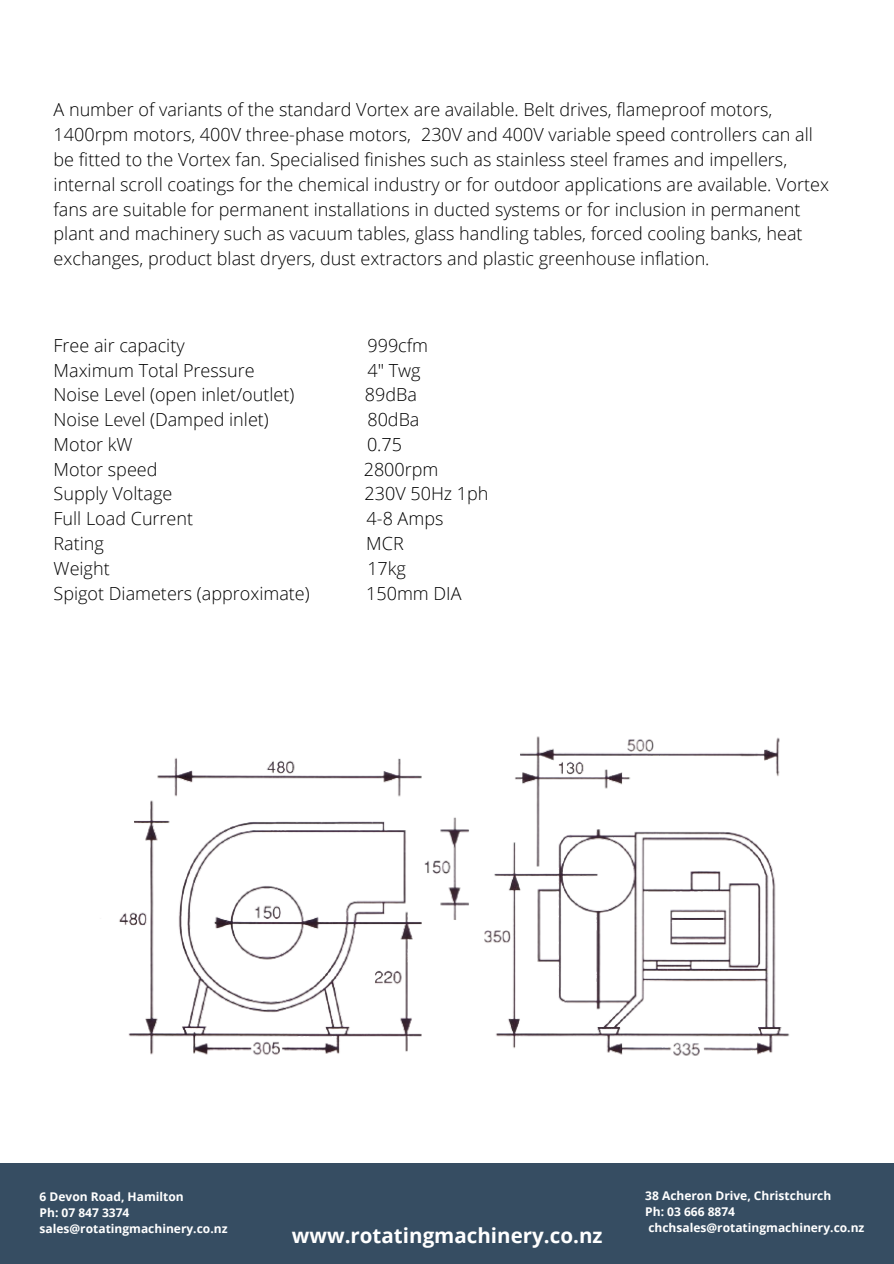
<style>
.page{position:relative;width:894px;height:1264px;background:#fff}
.page>*{position:absolute;margin:0;border:0;box-sizing:border-box;transform-origin:0 0}
.t1{font:700 20.55px "Open Sans";color:#fff}
.t2{font:300 18px/24.8px "Open Sans";color:#000}
.t3{font:700 12px/16px "Open Sans";color:#fff}
</style>
<div class="page">
<div style="left:0;top:1163px;width:893px;height:100px;background:#364d62"></div>
<img style="left:119px;top:736px;width:671px;height:320px">
<p class="t2" style="left:54px;top:97px;width:776px">A number of variants of the standard Vortex are available. Belt drives, flameproof motors, 1400rpm motors, 400V three-phase motors, 230V and 400V variable speed controllers can all be fitted to the Vortex fan. Specialised finishes such as stainless steel frames and impellers, internal scroll coatings for the chemical industry or for outdoor applications are available. Vortex fans are suitable for permanent installations in ducted systems or for inclusion in permanent plant and machinery such as vacuum tables, glass handling tables, forced cooling banks, heat exchanges, product blast dryers, dust extractors and plastic greenhouse inflation.</p>
<p class="t2" style="left:54px;top:332px;width:132px">Free air capacity</p>
<p class="t2" style="left:367px;top:332px;width:62px">999cfm</p>
<p class="t2" style="left:54px;top:357px;width:203px">Maximum Total Pressure</p>
<p class="t2" style="left:367px;top:357px;width:55px">4" Twg</p>
<p class="t2" style="left:54px;top:382px;width:242px">Noise Level (open inlet/outlet)</p>
<p class="t2" style="left:365px;top:382px;width:54px">89dBa</p>
<p class="t2" style="left:54px;top:407px;width:217px">Noise Level (Damped inlet)</p>
<p class="t2" style="left:367px;top:407px;width:54px">80dBa</p>
<p class="t2" style="left:54px;top:431px;width:81px">Motor kW</p>
<p class="t2" style="left:367px;top:431px;width:37px">0.75</p>
<p class="t2" style="left:54px;top:456px;width:105px">Motor speed</p>
<p class="t2" style="left:363px;top:456px;width:76px">2800rpm</p>
<p class="t2" style="left:54px;top:481px;width:120px">Supply Voltage</p>
<p class="t2" style="left:364px;top:481px;width:125px">230V 50Hz 1ph</p>
<p class="t2" style="left:54px;top:506px;width:141px">Full Load Current</p>
<p class="t2" style="left:366px;top:506px;width:78px">4-8 Amps</p>
<p class="t2" style="left:54px;top:530px;width:52px">Rating</p>
<p class="t2" style="left:366px;top:530px;width:39px">MCR</p>
<p class="t2" style="left:54px;top:555px;width:58px">Weight</p>
<p class="t2" style="left:367px;top:555px;width:40px">17kg</p>
<p class="t2" style="left:54px;top:580px;width:257px">Spigot Diameters (approximate)</p>
<p class="t2" style="left:366px;top:580px;width:97px">150mm DIA</p>
<p class="t3" style="left:40px;top:1187px;width:146px">6 Devon Road, Hamilton</p>
<p class="t3" style="left:40px;top:1203px;width:91px">Ph: 07 847 3374</p>
<p class="t3" style="left:40px;top:1219px;width:189px">sales@rotatingmachinery.co.nz</p>
<p class="t1" style="left:292px;top:1221px;width:312px">www.rotatingmachinery.co.nz</p>
<p class="t3" style="left:645px;top:1187px;width:187px">38 Acheron Drive, Christchurch</p>
<p class="t3" style="left:645px;top:1203px;width:221px">Ph: 03 666 8874 chchsales@rotatingmachinery.co.nz</p>
</div>
